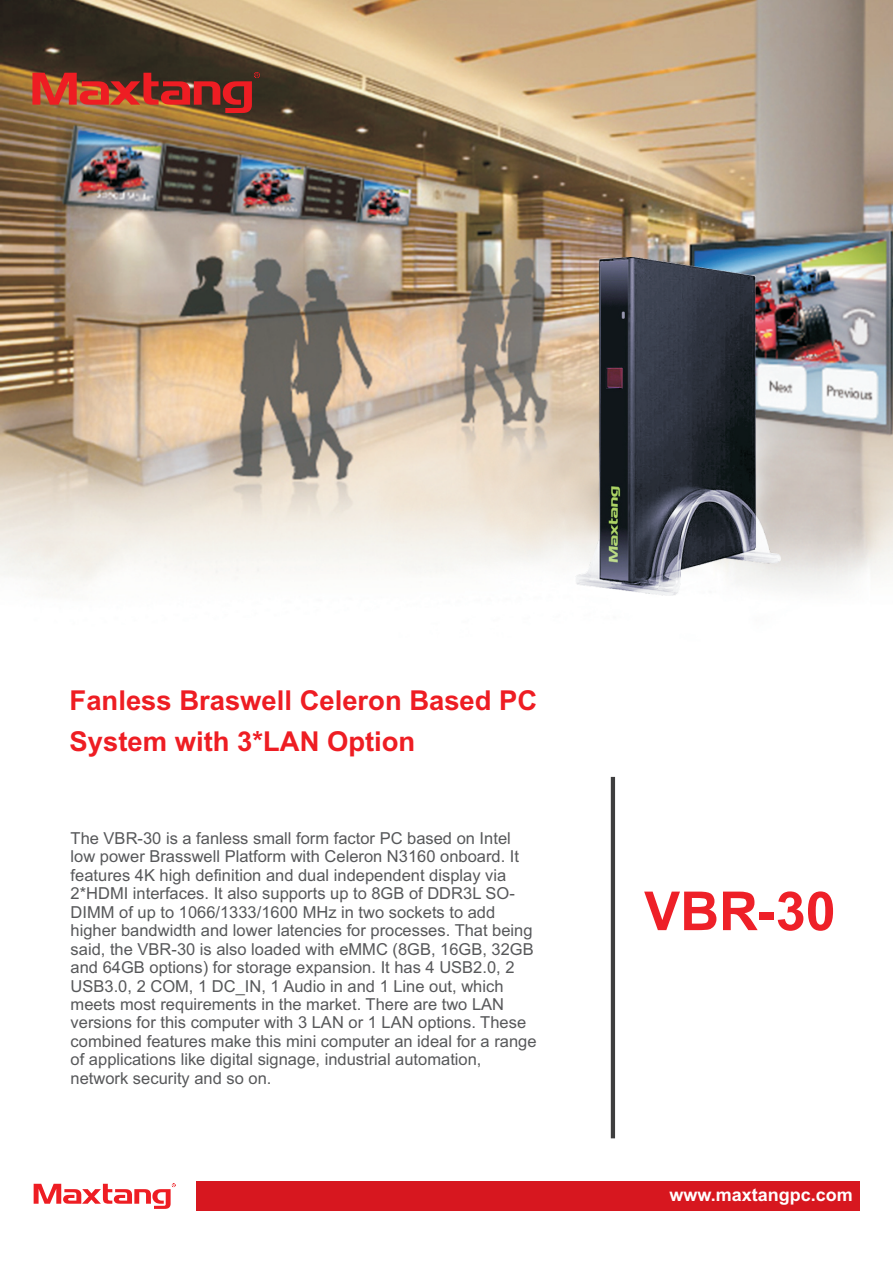
<style>
.page{position:relative;width:893px;height:1263px;background:#fff}
.page>*{position:absolute;margin:0;border:0;box-sizing:border-box;transform-origin:0 0}
.t1{font:700 82.5px "Browallia UPC";color:#ee2028}
.t2{font:700 42px/41.1px "Browallia UPC";color:#ee1d23}
.t3{font:700 18px "Arial";color:#fff}
.t4{font:16.5px/18.5px "Arial";color:#57585a}
</style>
<div class="page">
<img style="left:0;top:0;width:893px;height:596px">
<hr style="left:611px;top:777px;width:4px;height:361px;background:#3e3e3f">
<svg style="left:32px;top:72px;width:228px;height:41px;background:#9a3c29"></svg>
<div style="left:196px;top:1181px;width:664px;height:30px;background:#d7171f"></div>
<svg style="left:34px;top:1183px;width:142px;height:26px"></svg>
<img style="left:576px;top:258px;width:205px;height:337px">
<h2 class="t2" style="left:70px;top:676px;width:469px">Fanless Braswell Celeron Based PC<br>System with 3*LAN Option</h2>
<p class="t4" style="left:71px;top:830px;width:467px">The VBR-30 is a fanless small form factor PC based on Intel low power Brasswell Platform with Celeron N3160 onboard. It features 4K high definition and dual independent display via 2*HDMI interfaces. It also supports up to 8GB of DDR3L SO-DIMM of up to 1066/1333/1600 MHz in two sockets to add higher bandwidth and lower latencies for processes. That being said, the VBR-30 is also loaded with eMMC (8GB, 16GB, 32GB and 64GB options) for storage expansion. It has 4 USB2.0, 2<br>USB3.0, 2 COM, 1 DC_IN, 1 Audio in and 1 Line out, which meets most requirements in the market. There are two LAN versions for this computer with 3 LAN or 1 LAN options. These combined features make this mini computer an ideal for a range of applications like digital signage, industrial automation, network security and so on.</p>
<h1 class="t1" style="left:644px;top:858px;width:193px">VBR-30</h1>
<p class="t3" style="left:669px;top:1187px;width:185px">www.maxtangpc.com</p>
</div>
